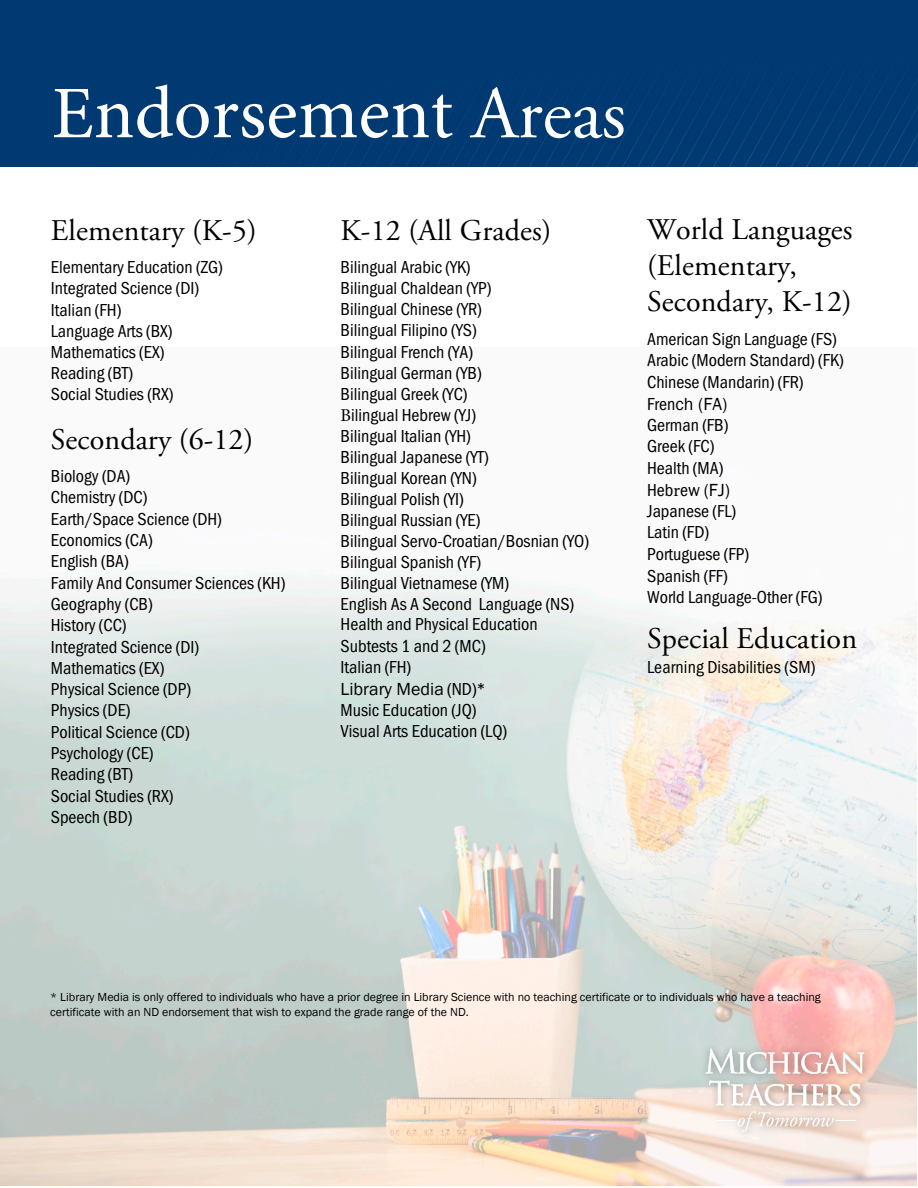
<style>
.page{position:relative;width:918px;height:1188px;background:#fff}
.page>*{position:absolute;margin:0;border:0;box-sizing:border-box;transform-origin:0 0}
.Page_Titles{font:74.1px "Minion Pro";color:#fff}
.t1{font:30px/36px "Adobe Garamond Pro";letter-spacing:.005em;color:#000}
.t2{font:18px/21.3px "Franklin Gothic URW Con Boo";color:#000}
.t3{font:18px/22px "Franklin Gothic URW Cond";color:#000}
.t4{font:18px "Franklin Gothic";color:#000}
.t5{font:18px "Franklin Gothic";color:#000}
.t6{font:12px/14.4px "Franklin Gothic";color:#000}
.s1{font-family:"Adobe Garamond Pro"}
.s2{font-family:"Minion Pro"}
.s3{font-family:"Franklin Gothic URW Cond"}
.s4{font-family:"Franklin Gothic URW Con Boo"}
.s5{font-style:inherit}
</style>
<div class="page">
<div style="left:0;top:0;width:918px;height:166px;background:#013972"></div>
<img style="left:0;top:565px;width:917px;height:620px">
<div style="left:699px;top:1042px;width:173px;height:99px;background:#231f20;opacity:.42"></div>
<svg style="left:705px;top:1048px;width:159px;height:26px"></svg>
<svg style="left:709px;top:1080px;width:151px;height:52px"></svg>
<p class="Page_Titles" style="left:52px;top:64px;width:576px">Endorsement <span class="s1">Areas</span></p>
<h2 class="t1" style="left:51px;top:214px;width:207px">Elementary (K-5)</h2>
<p class="t2" style="left:51px;top:256px;width:173px">Elementary Education (ZG)<br>Integrated Science (DI)<br>Italian (FH)<br>Language Arts (BX)<br>Mathematics (EX)<br>Reading (BT)<br>Social Studies (RX)</p>
<h2 class="t1" style="left:51px;top:422px;width:204px">Secondary (6-12)</h2>
<p class="t2" style="left:51px;top:465px;width:236px">Biology (DA)<br>Chemistry (DC)<br>Earth/Space Science (DH)<br>Economics (CA)<br>English (BA)<br>Family And Consumer Sciences (KH)<br>Geography (CB)<br>History (CC)<br>Integrated Science (DI)<br>Mathematics (EX)<br>Physical Science (DP)<br>Physics (DE)<br>Political Science (CD)<br>Psychology (CE)<br>Reading (BT)<br>Social Studies (RX)<br>Speech (BD)</p>
<h2 class="t1" style="left:341px;top:214px;width:212px">K-12 (All Grades)</h2>
<p class="t2" style="left:341px;top:256px;width:250px">Bilingual Arabic (YK)<br>Bilingual Chaldean (YP)<br>Bilingual Chinese (YR)<br>Bilingual Filipino (YS)<br>Bilingual French (YA)<br>Bilingual German (YB)<br>Bilingual Greek (YC)<br><span class="s2">B</span>ilingual Hebrew (YJ)<br>Bilingual Italian (YH)<br>Bilingual Japanese (YT)<br>Bilingual Korean (YN)<br>Bilingual Polish (YI)<br>Bilingual Russian (YE)<br>Bilingual Servo-Croatian/Bosnian (YO)<br>Bilingual Spanish (YF)<br>Bilingual Vietnamese (YM)<br>English As A Second Language (NS)</p>
<p class="t3" style="left:341px;top:611px;width:199px">Health and Physical Education<br>Subtests 1 and 2 (MC)</p>
<p class="t2" style="left:341px;top:656px;width:72px">Italian (FH)</p>
<p class="t5" style="left:341px;top:678px;width:147px">Library Media <span class="s3">(ND)*</span></p>
<p class="t3" style="left:341px;top:698px;width:168px;line-height:21px">Music Education (JQ)<br>Visual Arts Education (LQ)</p>
<h2 class="t1" style="left:647px;top:213px;width:207px">World Languages (Elementary,<br>Secondary, K-12)</h2>
<p class="t2" style="left:647px;top:327px;width:198px">American Sign Language (FS)<br>Arabic (Modern Standard) (FK)<br>Chinese (Mandarin) (FR)</p>
<p class="t4" style="left:647px;top:393px;width:82px"><span class="s4">Fren</span>ch (FA)</p>
<p class="t2" style="left:647px;top:414px;width:83px">German (FB)<br>Greek (FC)<br>Health (MA)</p>
<p class="t4" style="left:647px;top:479px;width:84px"><span class="s4">Heb</span><span class="s2">r</span><span class="s4">e</span>w (FJ)</p>
<p class="t2" style="left:647px;top:500px;width:177px">Japanese (FL)<br>Latin (FD)<br>Portuguese (FP)<br>Spanish (FF)<br>World Language-Other (FG)</p>
<h2 class="t1" style="left:647px;top:622px;width:211px">Special Education</h2>
<p class="t3" style="left:647px;top:655px;width:170px">Learning Disabilities (SM)</p>
<p class="t6" style="left:50px;top:990px;width:772px">* <span class="s5">Library Media</span> is only offered to individuals who have a prior degree in Library Science with no teaching certificate or to individuals who have a teaching certificate with an ND endorsement that wish to expand the grade range of the ND.</p>
</div>
